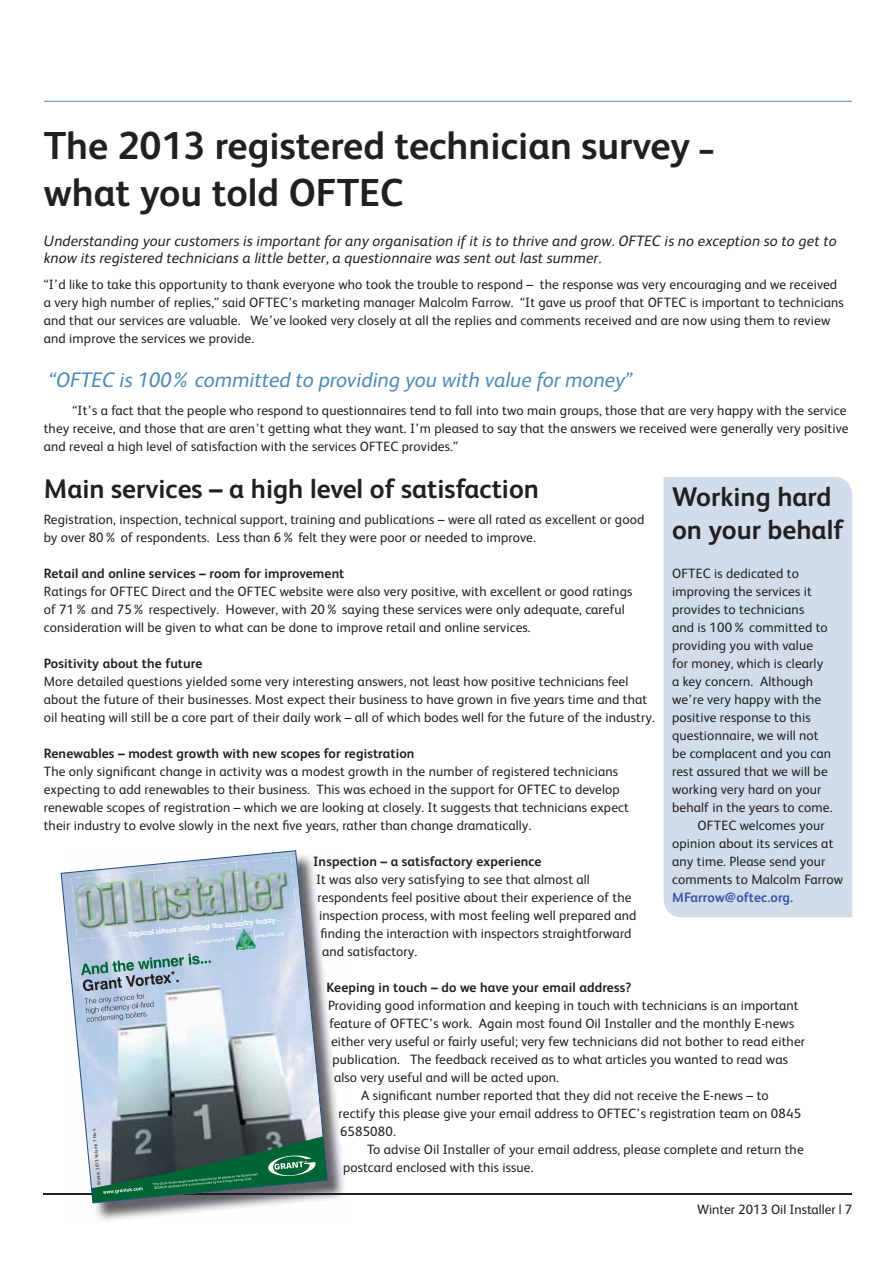
<style>
.page{position:relative;width:896px;height:1266px;background:#fff}
.page>*{position:absolute;margin:0;border:0;box-sizing:border-box;transform-origin:0 0}
.t1{font:700 39px/46.8px "FS Albert";color:#231f20}
.t2{font:700 27px/32.4px "FS Albert";color:#231f20}
.t3{font:italic 21px "FS Albert";color:#4b8ab6}
.t4{font:italic 15px/16.5px "FS Albert";letter-spacing:.01em;color:#231f20}
.t5{font:13.5px/18px "FS Albert";letter-spacing:.01em;color:#231f20}
.t6{font:700 13.5px "FS Albert";letter-spacing:.01em;color:#231f20}
.t7{font:700 13.5px "FS Albert";letter-spacing:.01em;color:#3953a4}
.t8{font:600 7.05px "Lubalin Graph";color:#fff}
.t9{font:700 4.65px "FS Albert";color:#fff}
.t10{font:4.65px "FS Albert";color:#231f20}
.s1{font-weight:800;font-size:27px}
</style>
<div class="page">
<hr style="left:44px;top:101px;width:808px;height:1px;background:#4b8ab6">
<hr style="left:44px;top:1193px;width:808px;height:1px;background:#231f20">
<div style="left:663px;top:477px;width:189px;height:440px;background:#d1ddeb"></div>
<img style="left:92px;top:1020px;width:254px;height:200px">
<img style="left:328px;top:1193px;width:18px;height:1px">
<img style="left:60px;top:850px;width:268px;height:353px">
<h1 class="t1" style="left:44px;top:126px;width:670px">The 2013 registered technician survey <span class="s1">– </span>what you told OFTEC</h1>
<p class="t4" style="left:44px;top:234px;width:794px">Understanding your customers is important for any organisation if it is to thrive and grow. OFTEC is no exception so to get to know its registered technicians a little better, a questionnaire was sent out last summer.</p>
<p class="t5" style="left:44px;top:277px;width:801px">“I’d like to take this opportunity to thank everyone who took the trouble to respond – the response was very encouraging and we received a very high number of replies,” said OFTEC’s marketing manager Malcolm Farrow. “It gave us proof that OFTEC is important to technicians and that our services are valuable. We’ve looked very closely at all the replies and comments received and are now using them to review and improve the services we provide.</p>
<h3 class="t3" style="left:49px;top:371px;width:585px">“OFTEC is 100% committed to providing you with value for money”</h3>
<p class="t5" style="left:44px;top:403px;width:806px;text-indent:29px">“It’s a fact that the people who respond to questionnaires tend to fall into two main groups, those that are very happy with the service they receive, and those that are aren’t getting what they want. I’m pleased to say that the answers we received were generally very positive and reveal a high level of satisfaction with the services OFTEC provides.”</p>
<h2 class="t2" style="left:44px;top:475px;width:496px">Main services – a high level of satisfaction</h2>
<p class="t5" style="left:44px;top:511px;width:602px">Registration, inspection, technical support, training and publications – were all rated as excellent or good by over 80% of respondents. Less than 6% felt they were poor or needed to improve.</p>
<p class="t6" style="left:44px;top:568px;width:302px">Retail and online services – room for improvement</p>
<p class="t5" style="left:44px;top:583px;width:590px">Ratings for OFTEC Direct and the OFTEC website were also very positive, with excellent or good ratings of 71% and 75% respectively. However, with 20% saying these services were only adequate, careful consideration will be given to what can be done to improve retail and online services.</p>
<p class="t6" style="left:44px;top:658px;width:160px">Positivity about the future</p>
<p class="t5" style="left:44px;top:673px;width:612px">More detailed questions yielded some very interesting answers, not least how positive technicians feel about the future of their businesses. Most expect their business to have grown in five years time and that oil heating will still be a core part of their daily work – all of which bodes well for the future of the industry.</p>
<p class="t6" style="left:44px;top:748px;width:372px">Renewables – modest growth with new scopes for registration</p>
<p class="t5" style="left:44px;top:763px;width:586px">The only significant change in activity was a modest growth in the number of registered technicians expecting to add renewables to their business. This was echoed in the support for OFTEC to develop renewable scopes of registration – which we are looking at closely. It suggests that technicians expect their industry to evolve slowly in the next five years, rather than change dramatically.</p>
<h2 class="t2" style="left:672px;top:483px;width:172px">Working hard on your behalf</h2>
<p class="t5" style="left:672px;top:565px;width:128px">OFTEC is dedicated to</p>
<p class="t5" style="left:672px;top:583px;width:141px">improving the services it</p>
<p class="t5" style="left:672px;top:601px;width:134px">provides to technicians</p>
<p class="t5" style="left:672px;top:619px;width:157px">and is 100% committed to</p>
<p class="t5" style="left:672px;top:637px;width:142px">providing you with value</p>
<p class="t5" style="left:672px;top:655px;width:153px">for money, which is clearly</p>
<p class="t5" style="left:672px;top:673px;width:142px">a key concern. Although</p>
<p class="t5" style="left:672px;top:691px;width:151px">we’re very happy with the</p>
<p class="t5" style="left:672px;top:709px;width:140px">positive response to this</p>
<p class="t5" style="left:672px;top:727px;width:148px">questionnaire, we will not</p>
<p class="t5" style="left:672px;top:745px;width:160px">be complacent and you can</p>
<p class="t5" style="left:672px;top:763px;width:157px">rest assured that we will be</p>
<p class="t5" style="left:672px;top:781px;width:151px">working very hard on your</p>
<p class="t5" style="left:672px;top:799px;width:162px">behalf in the years to come.</p>
<p class="t5" style="left:697px;top:817px;width:128px">OFTEC welcomes your</p>
<p class="t5" style="left:672px;top:835px;width:163px">opinion about its services at</p>
<p class="t5" style="left:672px;top:853px;width:155px">any time. Please send your</p>
<p class="t5" style="left:672px;top:871px;width:172px">comments to Malcolm Farrow</p>
<p class="t7" style="left:672px;top:892px;width:123px">MFarrow@oftec.org.</p>
<p class="t6" style="left:313px;top:856px;width:230px">Inspection – a satisfactory experience</p>
<p class="t5" style="left:316px;top:871px;width:275px">It was also very satisfying to see that almost all</p>
<p class="t5" style="left:317px;top:889px;width:315px">respondents feel positive about their experience of the</p>
<p class="t5" style="left:319px;top:907px;width:319px">inspection process, with most feeling well prepared and</p>
<p class="t5" style="left:320px;top:925px;width:312px">finding the interaction with inspectors straightforward</p>
<p class="t5" style="left:322px;top:943px;width:97px">and satisfactory.</p>
<p class="t6" style="left:326px;top:982px;width:306px">Keeping in touch – do we have your email address?</p>
<p class="t5" style="left:328px;top:997px;width:472px">Providing good information and keeping in touch with technicians is an important</p>
<p class="t5" style="left:329px;top:1015px;width:466px">feature of OFTEC’s work. Again most found Oil Installer and the monthly E-news</p>
<p class="t5" style="left:331px;top:1033px;width:475px">either very useful or fairly useful; very few technicians did not bother to read either</p>
<p class="t5" style="left:332px;top:1051px;width:457px">publication. The feedback received as to what articles you wanted to read was</p>
<p class="t5" style="left:334px;top:1069px;width:226px">also very useful and will be acted upon.</p>
<p class="t5" style="left:361px;top:1087px;width:409px">A significant number reported that they did not receive the E-news – to</p>
<p class="t5" style="left:338px;top:1105px;width:464px">rectify this please give your email address to OFTEC’s registration team on 0845</p>
<p class="t5" style="left:340px;top:1123px;width:57px">6585080.</p>
<p class="t5" style="left:367px;top:1141px;width:438px">To advise Oil Installer of your email address, please complete and return the</p>
<p class="t5" style="left:343px;top:1159px;width:192px">postcard enclosed with this issue.</p>
<p class="t8" style="left:128px;top:930px;width:150px;rotate:-5deg">Topical issues affecting the industry today</p>
<p class="t9" style="left:196px;top:940px;width:40px;rotate:-5deg">in association with</p>
<p class="t9" style="left:254px;top:934px;width:31px;rotate:-5deg">www.oftec.org</p>
<p class="t10" style="left:97px;top:1184px;width:58px;rotate:-95deg">Winter 2013 Volume 7 No 4</p>
<p class="t5" style="left:697px;top:1201px;width:157px">Winter 2013 Oil Installer | 7</p>
</div>
